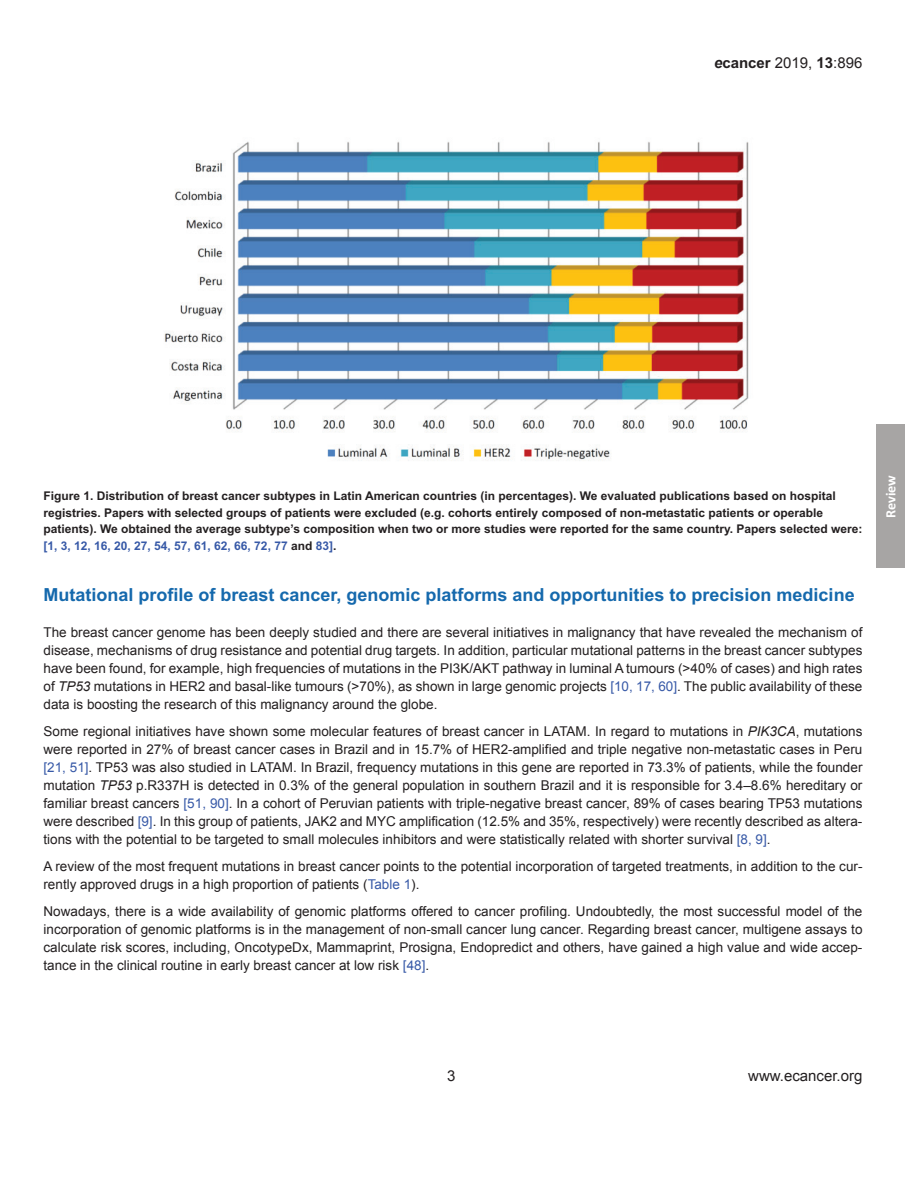
<style>
.page{position:relative;width:918px;height:1188px;background:#fff}
.page>*{position:absolute;margin:0;border:0;box-sizing:border-box;transform-origin:0 0}
.t1{font:700 18px "Arial";color:#1569ad}
.t2{font:15px "Arial";color:#231f20}
.t3{font:700 14.25px "Calibri";letter-spacing:-.005em;color:#fff}
.t4{font:13.5px/18px "Arial";color:#231f20;text-align:justify}
.t5{font:700 12px/16.5px "Arial";color:#231f20}
.s1{font-weight:700;font-style:italic}
.s2{font-weight:700}
.s3{color:#3759a7}
.s4{font-style:italic}
</style>
<div class="page">
<div style="left:876px;top:425px;width:29px;height:143px;background:#a7a5a4"></div>
<img style="left:164px;top:141px;width:585px;height:320px">
<p class="t2" style="left:714px;top:53px;width:150px"><span class="s1">e</span><span class="s2">cancer</span> 2019, <span class="s2">13</span>:896</p>
<p class="t5" style="left:44px;top:488px;width:821px">Figure 1. Distribution of breast cancer subtypes in Latin American countries (in percentages). We evaluated publications based on hospital registries. Papers with selected groups of patients were excluded (e.g. cohorts entirely composed of non-metastatic patients or operable patients). We obtained the average subtype’s composition when two or more studies were reported for the same country. Papers selected were: <span class="s3">[1, 3, 12, 16, 20, 27, 54, 57, 61, 62, 66, 72, 77</span> and <span class="s3">83]</span>.</p>
<h1 class="t1" style="left:44px;top:584px;width:813px">Mutational profile of breast cancer, genomic platforms and opportunities to precision medicine</h1>
<p class="t4" style="left:44px;top:623px;width:821px">The breast cancer genome has been deeply studied and there are several initiatives in malignancy that have revealed the mechanism of disease, mechanisms of drug resistance and potential drug targets. In addition, particular mutational patterns in the breast cancer subtypes have been found, for example, high frequencies of mutations in the PI3K/AKT pathway in luminal A tumours (&gt;40% of cases) and high rates of <span class="s4">TP53</span> mutations in HER2 and basal-like tumours (&gt;70%), as shown in large genomic projects <span class="s3">[10, 17, 60]</span>. The public availability of these data is boosting the research of this malignancy around the globe.</p>
<p class="t4" style="left:44px;top:722px;width:821px">Some regional initiatives have shown some molecular features of breast cancer in LATAM. In regard to mutations in <span class="s4">PIK3CA</span>, mutations were reported in 27% of breast cancer cases in Brazil and in 15.7% of HER2-amplified and triple negative non-metastatic cases in Peru <span class="s3">[21, 51]</span>. TP53 was also studied in LATAM. In Brazil, frequency mutations in this gene are reported in 73.3% of patients, while the founder mutation <span class="s4">TP53</span> p.R337H is detected in 0.3% of the general population in southern Brazil and it is responsible for 3.4–8.6% hereditary or familiar breast cancers <span class="s3">[51, 90]</span>. In a cohort of Peruvian patients with triple-negative breast cancer, 89% of cases bearing TP53 mutations were described <span class="s3">[9]</span>. In this group of patients, JAK2 and MYC amplification (12.5% and 35%, respectively) were recently described as altera&shy;tions with the potential to be targeted to small molecules inhibitors and were statistically related with shorter survival <span class="s3">[8, 9]</span>.</p>
<p class="t4" style="left:44px;top:857px;width:821px">A review of the most frequent mutations in breast cancer points to the potential incorporation of targeted treatments, in addition to the cur&shy;rently approved drugs in a high proportion of patients (<span class="s3">Table 1</span>).</p>
<p class="t4" style="left:44px;top:902px;width:820px">Nowadays, there is a wide availability of genomic platforms offered to cancer profiling. Undoubtedly, the most successful model of the incorporation of genomic platforms is in the management of non-small cancer lung cancer. Regarding breast cancer, multigene assays to calculate risk scores, including, OncotypeDx, Mammaprint, Prosigna, Endopredict and others, have gained a high value and wide accep&shy;tance in the clinical routine in early breast cancer at low risk <span class="s3">[48]</span>.</p>
<p class="t3" style="left:882px;top:518px;width:44px;rotate:-90deg">Review</p>
<p class="t2" style="left:447px;top:1066px;width:10px">3</p>
<p class="t2" style="left:748px;top:1066px;width:116px">www.ecancer.org</p>
</div>
